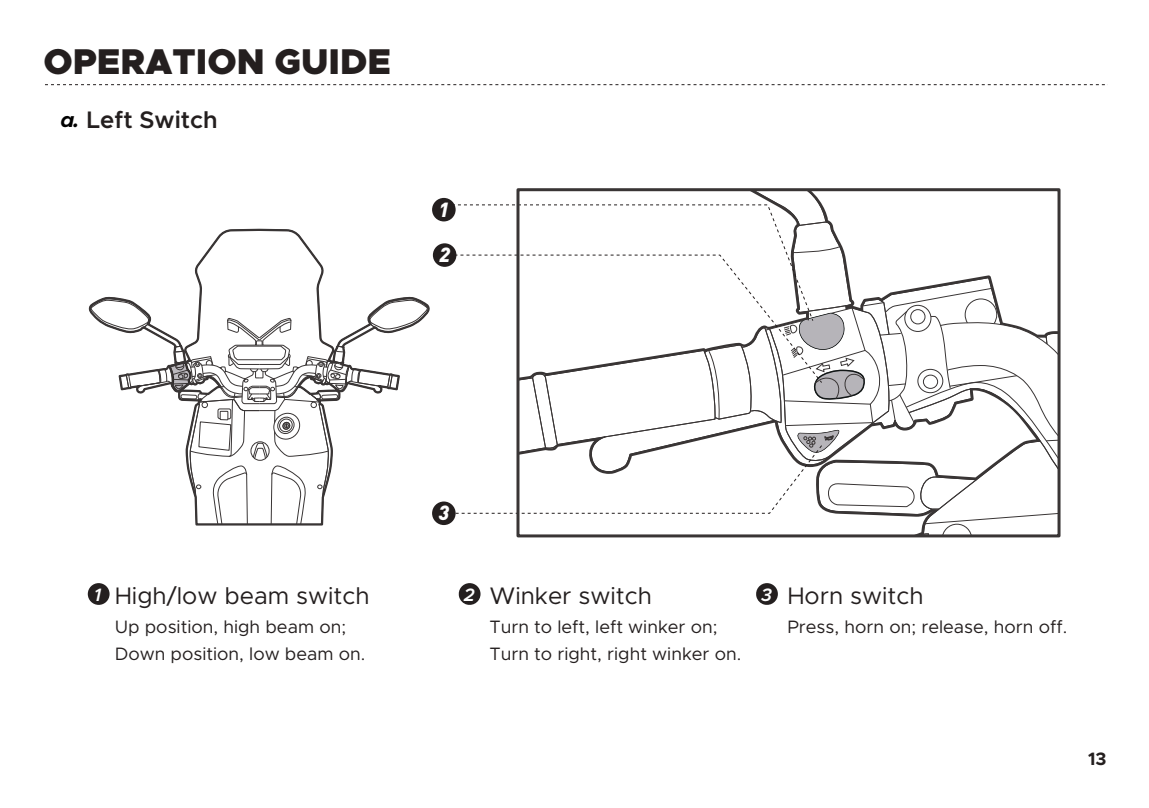
<style>
.page{position:relative;width:1149px;height:808px;background:#fff}
.page>*{position:absolute;margin:0;border:0;box-sizing:border-box;transform-origin:0 0}
.t1{font:900 36px "Metropolis";color:#241f1f}
.t2{font:24px "Metropolis";color:#241f1f}
.t3{font:600 24px "Metropolis";color:#241f1f}
.t4{font:italic 900 20.1px "DIN";color:#fff}
.t5{font:18px/27px "Metropolis";color:#241f1f}
.t6{font:700 18px "Metropolis";color:#241f1f}
.t7{font:italic 600 18px "Metropolis";color:#fff}
.s1{font-weight:700;font-style:italic;font-size:21px;color:#000}
.s2{font-weight:600;font-style:italic;font-size:18px;color:#fff}
</style>
<div class="page">
<svg style="left:45px;top:84px;width:1060px;height:1px"></svg>
<div style="left:88px;top:583px;width:21px;height:22px;background:#241f1f;border-radius:50%"></div>
<svg style="left:458px;top:583px;width:22px;height:22px"></svg>
<svg style="left:756px;top:583px;width:21px;height:22px"></svg>
<div style="left:432px;top:501px;width:23px;height:24px;background:#241f1f;border-radius:50%"></div>
<div style="left:432px;top:198px;width:23px;height:23px;background:#241f1f;border-radius:50%"></div>
<div style="left:433px;top:243px;width:23px;height:24px;background:#241f1f;border-radius:50%"></div>
<svg style="left:88px;top:228px;width:342px;height:298px"></svg>
<svg style="left:455px;top:190px;width:603px;height:346px"></svg>
<h1 class="t1" style="left:43px;top:39px;width:349px">OPERATION GUIDE</h1>
<h2 class="t3" style="left:60px;top:105px;width:159px"><span class="s1">a.</span> Left Switch</h2>
<p class="t4" style="left:438px;top:196px;width:12px">1</p>
<p class="t4" style="left:439px;top:242px;width:12px">2</p>
<p class="t4" style="left:438px;top:499px;width:12px">3</p>
<h2 class="t2" style="left:94px;top:581px;width:277px"><span class="s2">1</span> High/low beam switch</h2>
<p class="t7" style="left:463px;top:583px;width:12px">2</p>
<p class="t7" style="left:760px;top:583px;width:12px">3</p>
<p class="t5" style="left:489px;top:613px;width:253px">Turn to left, left winker on;<br>Turn to right, right winker on.</p>
<h2 class="t2" style="left:489px;top:581px;width:164px">Winker switch</h2>
<p class="t5" style="left:115px;top:613px;width:252px">Up position, high beam on;<br>Down position, low beam on.</p>
<h2 class="t2" style="left:787px;top:581px;width:138px">Horn switch</h2>
<p class="t5" style="left:787px;top:613px;width:281px">Press, horn on; release, horn off.</p>
<p class="t6" style="left:1087px;top:748px;width:20px">13</p>
</div>
